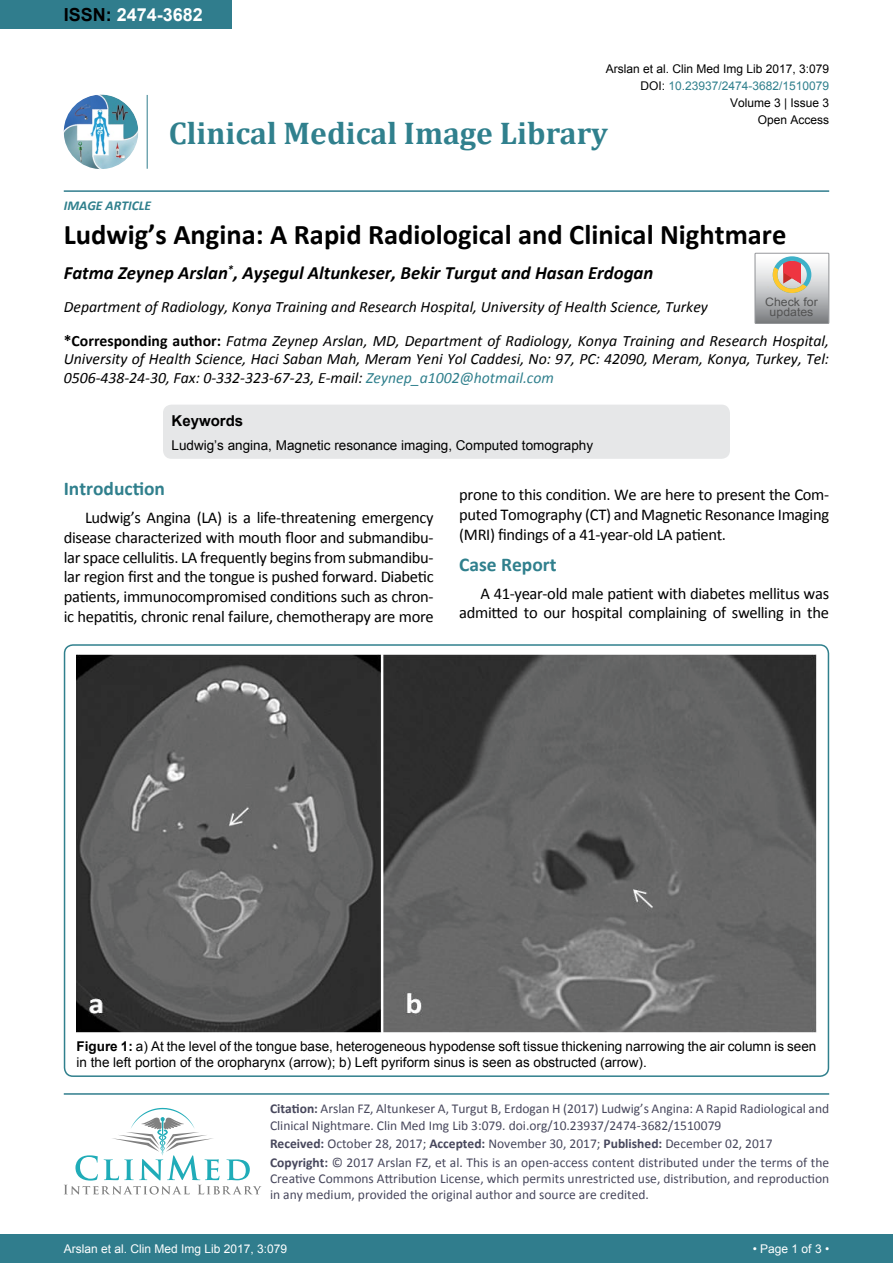
<style>
.page{position:relative;width:893px;height:1263px;background:#fff}
.page>*{position:absolute;margin:0;border:0;box-sizing:border-box;transform-origin:0 0}
.t1{font:700 31.5px "Cambria";color:#30808d}
.t2{font:700 28.5px "Calibri";color:#000}
.t3{font:700 19.5px "Calibri";color:#30808d}
.t4{font:italic 700 18.75px "Calibri";color:#000}
.t5{font:700 18px "Arial";color:#fff}
.t6{font:16.5px/19.8px "Calibri";letter-spacing:-.02em;color:#000;text-align:justify}
.t7{font:italic 15.75px/18.9px "Calibri";color:#000;text-align:justify}
.t8{font:700 15px "Arial";color:#000}
.t9{font:13.5px/16.2px "Calibri";color:#47475c}
.t10{font:13.5px/16.2px "Arial";color:#000}
.t11{font:italic 700 13.5px "Calibri";color:#30808d}
.t12{font:12px/17.2px "Arial";color:#000;text-align:right}
.t13{font:12px "Arial";color:#fff}
.t14{font:12px "Arial";color:#30808d}
.t15{font:11.7px/10.1px "Arial";color:#535353;text-align:center;scale:1.06 1}
.s1{color:#000}
.s2{font-weight:700;font-style:normal}
.s3{color:#30808d}
.s4{font-weight:700}
</style>
<div class="page">
<div style="left:0;top:0;width:231px;height:28px;background:#307d8d"></div>
<img style="left:64px;top:95px;width:74px;height:74px;border-radius:37px">
<hr style="left:147px;top:95px;width:1px;height:74px;background:#307d8d">
<hr style="left:64px;top:190px;width:765px;height:2px;background:#307d8d">
<div style="left:0;top:1234px;width:893px;height:29px;background:#307d8d"></div>
<hr style="left:64px;top:1093px;width:765px;height:2px;background:#307d8d">
<svg style="left:64px;top:1108px;width:197px;height:86px"></svg>
<div style="left:163px;top:405px;width:567px;height:54px;background:#e6e7e8;border-radius:9px"></div>
<svg style="left:755px;top:253px;width:74px;height:70px;background:#bdb6b3"></svg>
<div style="left:64px;top:644px;width:765px;height:433px;border:2px solid #30808d;border-radius:9px"></div>
<img style="left:77px;top:654px;width:739px;height:378px">
<p class="t5" style="left:64px;top:2px;width:141px"><span class="s1">ISSN:</span> 2474-3682</p>
<p class="t12" style="left:606px;top:60px;width:225px">Arslan et al. Clin Med Img Lib 2017, 3:079</p>
<p class="t12" style="left:730px;top:94px;width:101px">Volume 3 | Issue 3<br>Open Access</p>
<p class="t14" style="left:640px;top:78px;width:190px"><span class="s1">DOI:</span> 10.23937/2474-3682/1510079</p>
<h1 class="t1" style="left:169px;top:111px;width:441px">Clinical Medical Image Library</h1>
<p class="t11" style="left:64px;top:197px;width:89px">IMAGE ARTICLE</p>
<h2 class="t2" style="left:64px;top:217px;width:724px">Ludwig’s Angina: A Rapid Radiological and Clinical Nightmare</h2>
<p class="t4" style="left:64px;top:261px;width:591px">Fatma Zeynep Arslan<sup>*</sup>, Ayşegul Altunkeser, Bekir Turgut and Hasan Erdogan</p>
<p class="t7" style="left:64px;top:297px;width:646px">Department of Radiology, Konya Training and Research Hospital, University of Health Science, Turkey</p>
<p class="t15" style="left:765px;top:297px;width:51px">Check for updates</p>
<p class="t7" style="left:64px;top:330px;width:767px"><span class="s2">*Corresponding author:</span> Fatma Zeynep Arslan, MD, Department of Radiology, Konya Training and Research Hospital, University of Health Science, Haci Saban Mah, Meram Yeni Yol Caddesi, No: 97, PC: 42090, Meram, Konya, Turkey, Tel:<br>0506-438-24-30, Fax: 0-332-323-67-23, E-mail: <span class="s3">Zeynep_a1002@hotmail.com</span></p>
<p class="t8" style="left:171px;top:410px;width:73px">Keywords</p>
<p class="t10" style="left:171px;top:438px;width:423px">Ludwig’s angina, Magnetic resonance imaging, Computed tomography</p>
<p class="t3" style="left:64px;top:476px;width:103px">Introduction</p>
<p class="t6" style="left:64px;top:508px;width:371px;text-indent:21px">Ludwig’s Angina (LA) is a life-threatening emergency disease characterized with mouth floor and submandibu&shy;lar space cellulitis. LA frequently begins from submandibu&shy;lar region first and the tongue is pushed forward. Diabetic patients, immunocompromised conditions such as chron&shy;ic hepatitis, chronic renal failure, chemotherapy are more</p>
<p class="t6" style="left:459px;top:485px;width:371px">prone to this condition. We are here to present the Com&shy;puted Tomography (CT) and Magnetic Resonance Imaging (MRI) findings of a 41-year-old LA patient.</p>
<p class="t3" style="left:459px;top:552px;width:99px">Case Report</p>
<p class="t6" style="left:459px;top:583px;width:371px;text-align:right">A 41-year-old male patient with diabetes mellitus was admitted to our hospital complaining of swelling in the</p>
<p class="t10" style="left:77px;top:1038px;width:741px"><span class="s4">Figure 1:</span> a) At the level of the tongue base, heterogeneous hypodense soft tissue thickening narrowing the air column is seen in the left portion of the oropharynx (arrow); b) Left pyriform sinus is seen as obstructed (arrow).</p>
<p class="t9" style="left:270px;top:1101px;width:561px"><span class="s4">Citation:</span> Arslan FZ, Altunkeser A, Turgut B, Erdogan H (2017) Ludwig’s Angina: A Rapid Radiological and<br>Clinical Nightmare. Clin Med Img Lib 3:079. doi.org/10.23937/2474-3682/1510079</p>
<p class="t9" style="left:270px;top:1154px;width:561px;text-align:justify"><span class="s4">Copyright:</span> © 2017 Arslan FZ, et al. This is an open-access content distributed under the terms of the Creative Commons Attribution License, which permits unrestricted use, distribution, and reproduction in any medium, provided the original author and source are credited.</p>
<p class="t9" style="left:270px;top:1135px;width:504px"><span class="s4">Received:</span> October 28, 2017; <span class="s4">Accepted:</span> November 30, 2017; <span class="s4">Published:</span> December 02, 2017</p>
<p class="t13" style="left:64px;top:1241px;width:225px">Arslan et al. Clin Med Img Lib 2017, 3:079</p>
<p class="t13" style="left:753px;top:1241px;width:78px">• Page 1 of 3 •</p>
</div>
